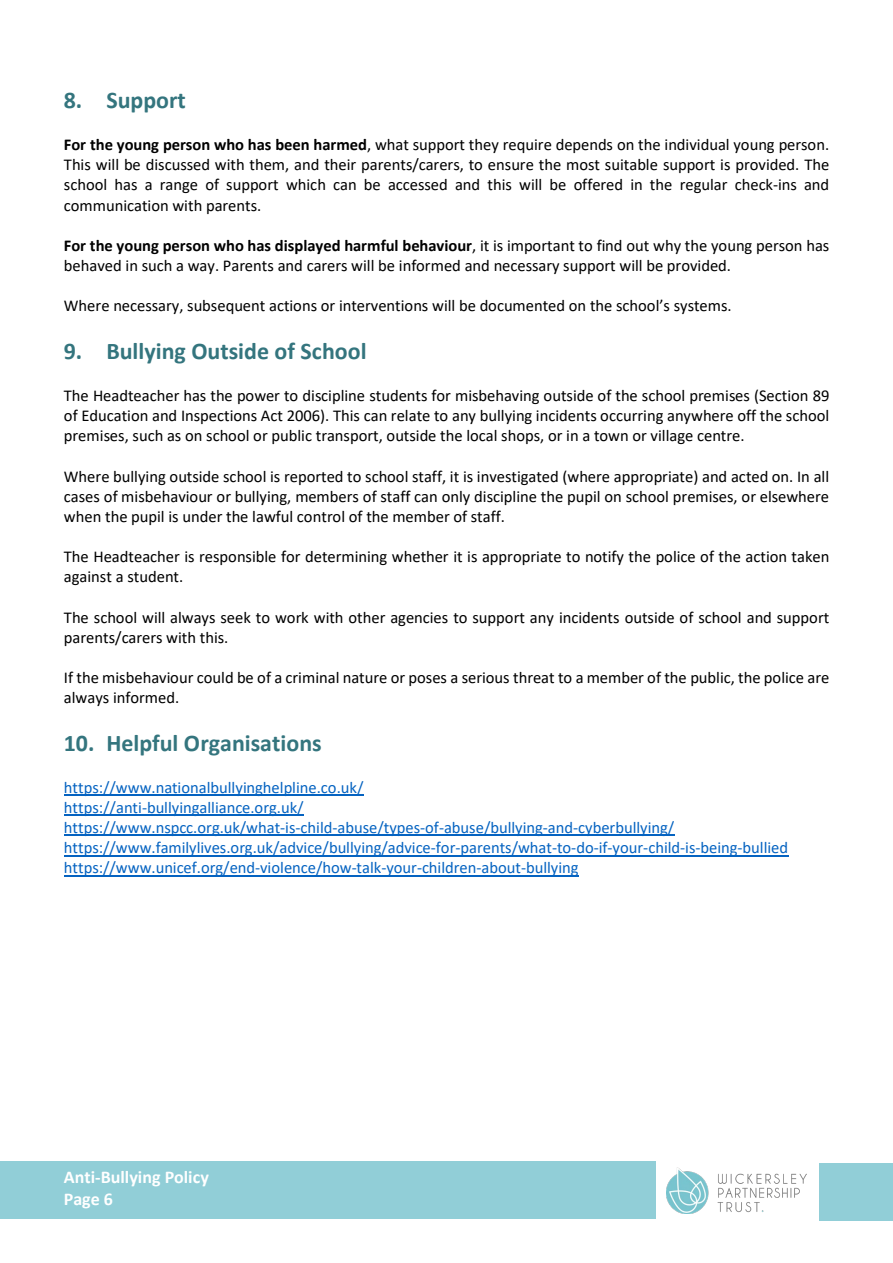
<style>
.page{position:relative;width:893px;height:1263px;background:#fff}
.page>*{position:absolute;margin:0;border:0;box-sizing:border-box;transform-origin:0 0}
.t1{font:700 24px "Calibri";color:#34757e}
.t2{font:700 18px/21.9px "Calibri";color:#fff}
.t3{font:16.5px/20.1px "Calibri";color:#000}
.t4{font:16.5px "Calibri";color:#0563c1}
.s1{font-weight:700}
</style>
<div class="page">
<div style="left:0;top:1161px;width:656px;height:58px;background:#91ced7"></div>
<img style="left:667px;top:1167px;width:139px;height:46px">
<div style="left:820px;top:1163px;width:73px;height:57px;background:#91ced7"></div>
<hr style="left:64px;top:795px;width:300px;height:1px;background:#0563c1">
<hr style="left:64px;top:815px;width:240px;height:1px;background:#0563c1">
<hr style="left:64px;top:835px;width:610px;height:1px;background:#0563c1">
<hr style="left:64px;top:855px;width:724px;height:1px;background:#0563c1">
<hr style="left:64px;top:875px;width:515px;height:1px;background:#0563c1">
<p class="t1" style="left:64px;top:83px;width:124px">8. Support</p>
<p class="t3" style="left:64px;top:134px;width:767px;text-align:justify"><span class="s1">For the young person who has been harmed</span>, what support they require depends on the individual young person.<br>This will be discussed with them, and their parents/carers, to ensure the most suitable support is provided. The school has a range of support which can be accessed and this will be offered in the regular check-ins and communication with parents.</p>
<p class="t3" style="left:64px;top:235px;width:767px"><span class="s1">For the young person who has displayed harmful behaviour</span>, it is important to find out why the young person has behaved in such a way. Parents and carers will be informed and necessary support will be provided.</p>
<p class="t3" style="left:64px;top:295px;width:669px">Where necessary, subsequent actions or interventions will be documented on the school’s systems.</p>
<p class="t1" style="left:64px;top:334px;width:304px">9. Bullying Outside of School</p>
<p class="t3" style="left:64px;top:385px;width:767px;text-align:justify">The Headteacher has the power to discipline students for misbehaving outside of the school premises (Section 89 of Education and Inspections Act 2006). This can relate to any bullying incidents occurring anywhere off the school premises, such as on school or public transport, outside the local shops, or in a town or village centre.</p>
<p class="t3" style="left:64px;top:466px;width:767px;text-align:justify">Where bullying outside school is reported to school staff, it is investigated (where appropriate) and acted on. In all cases of misbehaviour or bullying, members of staff can only discipline the pupil on school premises, or elsewhere when the pupil is under the lawful control of the member of staff.</p>
<p class="t3" style="left:64px;top:546px;width:767px">The Headteacher is responsible for determining whether it is appropriate to notify the police of the action taken against a student.</p>
<p class="t3" style="left:64px;top:607px;width:767px">The school will always seek to work with other agencies to support any incidents outside of school and support parents/carers with this.</p>
<p class="t3" style="left:64px;top:667px;width:767px">If the misbehaviour could be of a criminal nature or poses a serious threat to a member of the public, the police are always informed.</p>
<p class="t1" style="left:64px;top:726px;width:259px">10. Helpful Organisations</p>
<p class="t4" style="left:64px;top:776px;width:301px">https://www.nationalbullyinghelpline.co.uk/</p>
<p class="t4" style="left:64px;top:796px;width:241px">https://anti-bullyingalliance.org.uk/</p>
<p class="t4" style="left:64px;top:816px;width:612px">https://www.nspcc.org.uk/what-is-child-abuse/types-of-abuse/bullying-and-cyberbullying/</p>
<p class="t4" style="left:64px;top:836px;width:726px">https://www.familylives.org.uk/advice/bullying/advice-for-parents/what-to-do-if-your-child-is-being-bullied</p>
<p class="t4" style="left:64px;top:856px;width:516px">https://www.unicef.org/end-violence/how-talk-your-children-about-bullying</p>
<p class="t2" style="left:64px;top:1166px;width:146px">Anti-Bullying Policy<br>Page 6</p>
</div>
